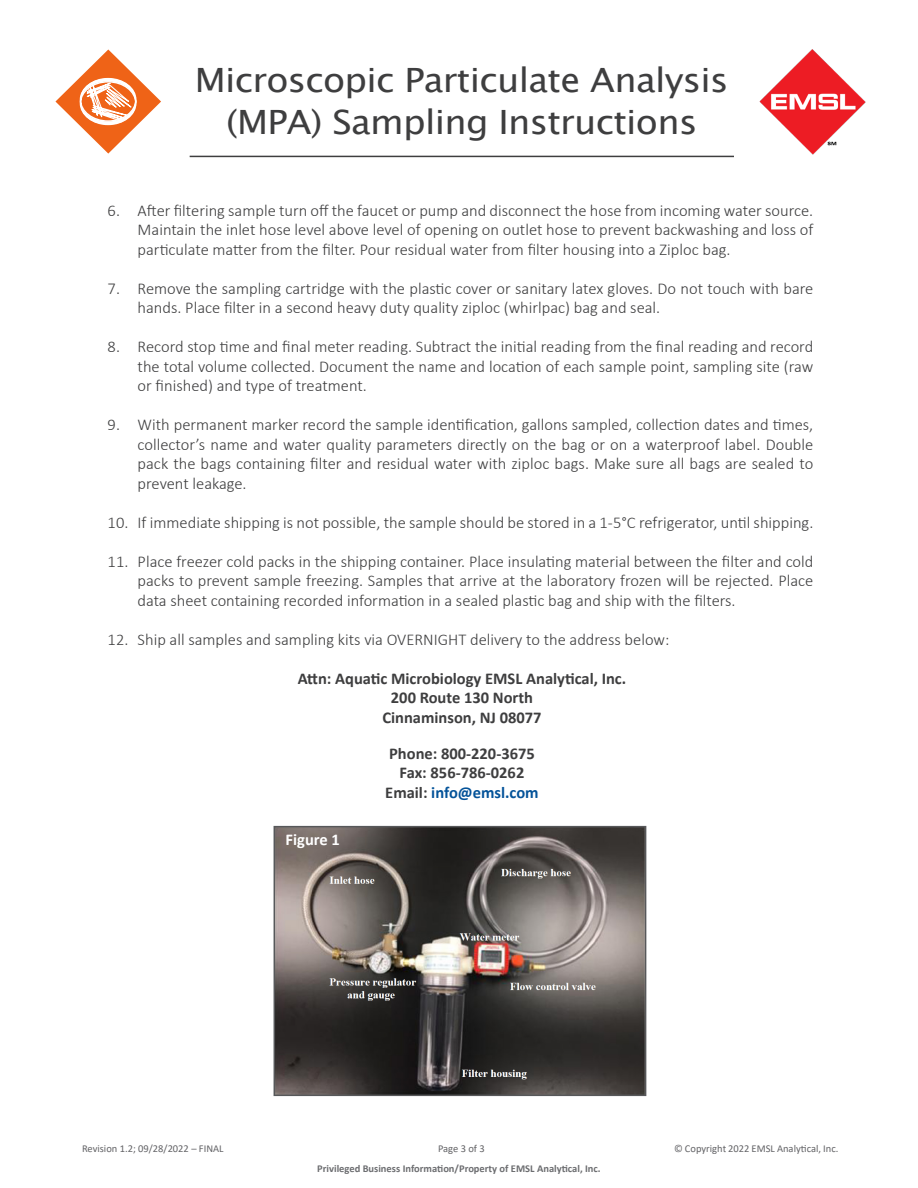
<style>
.page{position:relative;width:918px;height:1188px;background:#fff}
.page>*{position:absolute;margin:0;border:0;box-sizing:border-box;transform-origin:0 0}
.t1{font:33.45px/42px "Lucida Sans Unicode";letter-spacing:-.02em;color:#3e3e3f;text-align:center;scale:1.08 1}
.t2{font:300 16.5px/19.5px "Calibri";color:#3e3e3f;text-align:justify}
.t3{font:700 16.5px "Calibri";color:#3e3e3f}
.t4{font:700 16.5px "Calibri";color:#045399}
.t5{font:700 16.5px "Calibri";color:#fff}
.t6{font:10.5px "Calibri";color:#636366}
.t7{font:700 10.5px "Calibri";color:#6c6d70}
.s1{color:#3e3e3f}
</style>
<div class="page">
<hr style="left:190px;top:156px;width:544px;height:1px;background:#3e3e3f">
<img style="left:759px;top:49px;width:107px;height:106px">
<svg style="left:55px;top:50px;width:106px;height:104px"></svg>
<img style="left:277px;top:829px;width:366px;height:264px">
<div style="left:274px;top:826px;width:372px;height:270px;border:2px solid #57585a"></div>
<h1 class="t1" style="left:195px;top:59px;width:496px">Microscopic Particulate Analysis (MPA) Sampling Instructions</h1>
<p class="t2" style="left:138px;top:200px;width:677px;text-indent:-30px">6. After filtering sample turn off the faucet or pump and disconnect the hose from incoming water source.<br>Maintain the inlet hose level above level of opening on outlet hose to prevent backwashing and loss of particulate matter from the filter. Pour residual water from filter housing into a Ziploc bag.</p>
<p class="t2" style="left:138px;top:278px;width:677px;text-indent:-30px">7. Remove the sampling cartridge with the plastic cover or sanitary latex gloves. Do not touch with bare hands. Place filter in a second heavy duty quality ziploc (whirlpac) bag and seal.</p>
<p class="t2" style="left:138px;top:337px;width:677px;text-indent:-30px">8. Record stop time and final meter reading. Subtract the initial reading from the final reading and record the total volume collected. Document the name and location of each sample point, sampling site (raw or finished) and type of treatment.</p>
<p class="t2" style="left:138px;top:415px;width:677px;text-indent:-30px">9. With permanent marker record the sample identification, gallons sampled, collection dates and times, collector’s name and water quality parameters directly on the bag or on a waterproof label. Double pack the bags containing filter and residual water with ziploc bags. Make sure all bags are sealed to prevent leakage.</p>
<p class="t2" style="left:108px;top:512px;width:707px">10. If immediate shipping is not possible, the sample should be stored in a 1-5°C refrigerator, until shipping.</p>
<p class="t2" style="left:138px;top:551px;width:677px;text-indent:-30px">11. Place freezer cold packs in the shipping container. Place insulating material between the filter and cold packs to prevent sample freezing. Samples that arrive at the laboratory frozen will be rejected. Place data sheet containing recorded information in a sealed plastic bag and ship with the filters.</p>
<p class="t2" style="left:108px;top:629px;width:563px">12. Ship all samples and sampling kits via OVERNIGHT delivery to the address below:</p>
<p class="t3" style="left:298px;top:667px;width:330px">Attn: Aquatic Microbiology EMSL Analytical, Inc.</p>
<p class="t3" style="left:391px;top:686px;width:144px">200 Route 130 North</p>
<p class="t3" style="left:382px;top:706px;width:161px">Cinnaminson, NJ 08077</p>
<p class="t3" style="left:389px;top:742px;width:147px">Phone: 800-220-3675</p>
<p class="t3" style="left:400px;top:761px;width:126px">Fax: 856-786-0262</p>
<p class="t4" style="left:385px;top:781px;width:155px"><span class="s1">Email:</span> info@emsl.com</p>
<p class="t5" style="left:286px;top:827px;width:56px">Figure 1</p>
<p class="t6" style="left:82px;top:1141px;width:143px">Revision 1.2; 09/28/2022 – FINAL</p>
<p class="t6" style="left:674px;top:1141px;width:166px">© Copyright 2022 EMSL Analytical, Inc.</p>
<p class="t6" style="left:438px;top:1141px;width:48px">Page 3 of 3</p>
<p class="t7" style="left:317px;top:1161px;width:285px">Privileged Business Information/Property of EMSL Analytical, Inc.</p>
</div>
